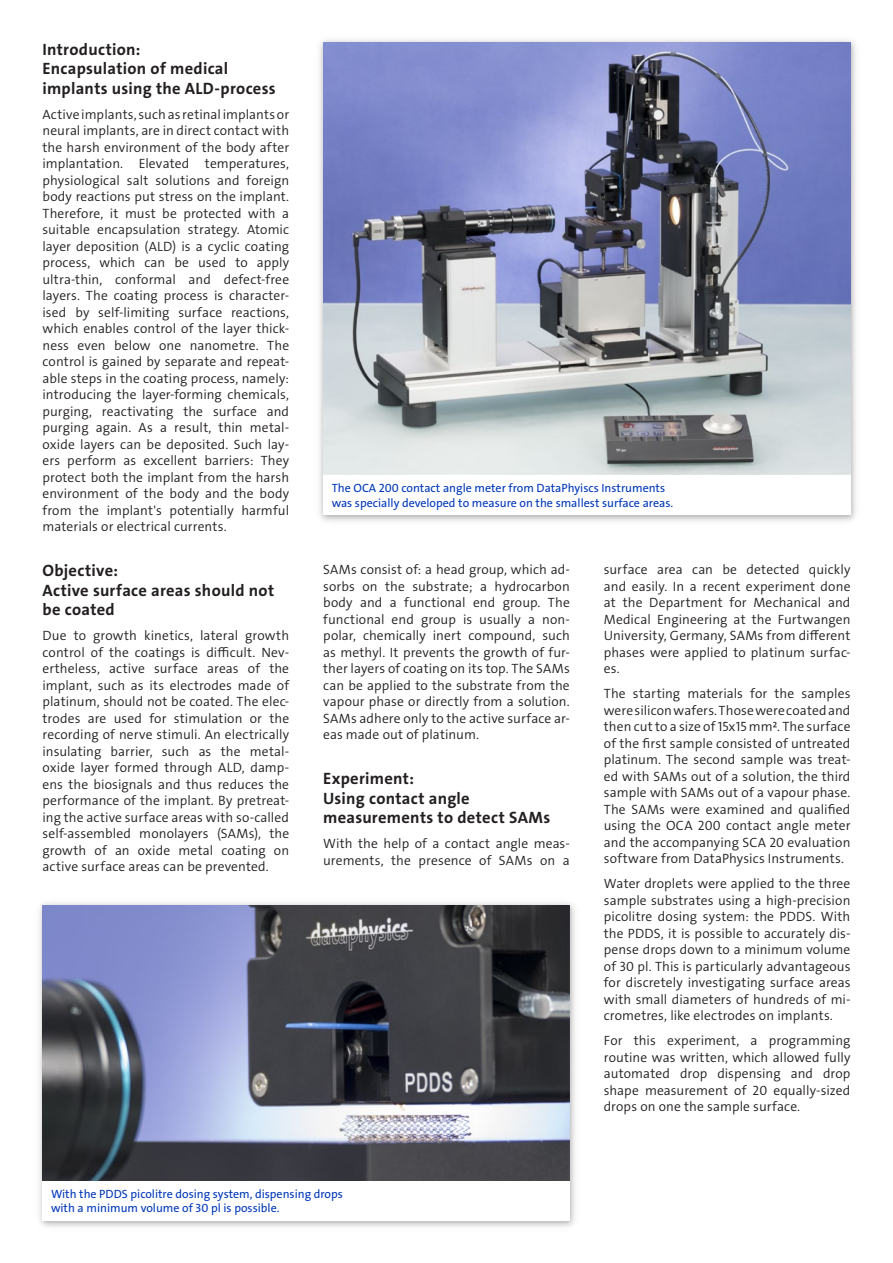
<style>
.page{position:relative;width:893px;height:1263px;background:#fff}
.page>*{position:absolute;margin:0;border:0;box-sizing:border-box;transform-origin:0 0}
.Zwischenüberschrift{font:16.5px/19.5px "The Sans LP7 Bld";letter-spacing:.015em;color:#231f20}
.Text_GB{font:13.5px/16.5px "The Sans LP4 Se Lig";letter-spacing:.005em;color:#231f20;text-align:justify}
.Caption_GB{font:12px/14.4px "The Sans LP5 Plain";color:#0038ba}
</style>
<div class="page">
<div style="left:318px;top:38px;width:539px;height:484px;background:#231f20;opacity:.26"></div>
<div style="left:323px;top:43px;width:527px;height:472px;background:#fff"></div>
<div style="left:38px;top:901px;width:538px;height:327px;background:#231f20;opacity:.26"></div>
<div style="left:43px;top:905px;width:527px;height:315px;background:#fff"></div>
<img style="left:323px;top:43px;width:527px;height:432px">
<img style="left:43px;top:905px;width:527px;height:275px">
<p class="Zwischenüberschrift" style="left:43px;top:40px;width:235px">Introduction:<br>Encapsulation of medical implants using the ALD-process</p>
<p class="Text_GB" style="left:43px;top:106px;width:248px">Active implants, such as retinal implants or neural implants, are in direct contact with the harsh environment of the body after implantation. Elevated temperatures, physiological salt solutions and foreign body reactions put stress on the implant.<br>Therefore, it must be protected with a suitable encapsulation strategy. Atomic layer deposition (ALD) is a cyclic coating process, which can be used to apply ultra-thin, conformal and defect-free layers. The coating process is character&shy;ised by self-limiting surface reactions, which enables control of the layer thick&shy;ness even below one nanometre. The control is gained by separate and repeat&shy;able steps in the coating process, namely: introducing the layer-forming chemicals, purging, reactivating the surface and purging again. As a result, thin metal&shy;oxide layers can be deposited. Such lay&shy;ers perform as excellent barriers: They protect both the implant from the harsh environment of the body and the body from the implant's potentially harmful materials or electrical currents.</p>
<p class="Zwischenüberschrift" style="left:43px;top:561px;width:233px">Objective:<br>Active surface areas should not be coated</p>
<p class="Text_GB" style="left:43px;top:628px;width:248px">Due to growth kinetics, lateral growth control of the coatings is difficult. Nev&shy;ertheless, active surface areas of the implant, such as its electrodes made of platinum, should not be coated. The elec&shy;trodes are used for stimulation or the recording of nerve stimuli. An electrically insulating barrier, such as the metal&shy;oxide layer formed through ALD, damp&shy;ens the biosignals and thus reduces the performance of the implant. By pretreat&shy;ing the active surface areas with so-called self-assembled monolayers (SAMs), the growth of an oxide metal coating on active surface areas can be prevented.</p>
<p class="Caption_GB" style="left:332px;top:481px;width:343px">The OCA 200 contact angle meter from DataPhyiscs Instruments was specially developed to measure on the smallest surface areas.</p>
<p class="Text_GB" style="left:323px;top:562px;width:248px">SAMs consist of: a head group, which ad&shy;sorbs on the substrate; a hydrocarbon body and a functional end group. The functional end group is usually a non&shy;polar, chemically inert compound, such as methyl. It prevents the growth of fur&shy;ther layers of coating on its top. The SAMs can be applied to the substrate from the vapour phase or directly from a solution.<br>SAMs adhere only to the active surface ar&shy;eas made out of platinum.</p>
<p class="Zwischenüberschrift" style="left:323px;top:769px;width:229px">Experiment:<br>Using contact angle measurements to detect SAMs</p>
<p class="Text_GB" style="left:323px;top:836px;width:248px">With the help of a contact angle meas&shy;urements, the presence of SAMs on a</p>
<p class="Text_GB" style="left:604px;top:561px;width:248px">surface area can be detected quickly and easily. In a recent experiment done at the Department for Mechanical and Medical Engineering at the Furtwangen University, Germany, SAMs from different phases were applied to platinum surfac&shy;es.</p>
<p class="Text_GB" style="left:604px;top:685px;width:248px">The starting materials for the samples were silicon wafers. Those were coated and then cut to a size of 15x15 mm². The surface of the first sample consisted of untreated platinum. The second sample was treat&shy;ed with SAMs out of a solution, the third sample with SAMs out of a vapour phase.<br>The SAMs were examined and qualified using the OCA 200 contact angle meter and the accompanying SCA 20 evaluation software from DataPhysics Instruments.</p>
<p class="Text_GB" style="left:604px;top:875px;width:248px">Water droplets were applied to the three sample substrates using a high-precision picolitre dosing system: the PDDS. With the PDDS, it is possible to accurately dis&shy;pense drops down to a minimum volume of 30 pl. This is particularly advantageous for discretely investigating surface areas with small diameters of hundreds of mi&shy;crometres, like electrodes on implants.</p>
<p class="Text_GB" style="left:604px;top:1032px;width:248px">For this experiment, a programming routine was written, which allowed fully automated drop dispensing and drop shape measurement of 20 equally-sized drops on one the sample surface.</p>
<p class="Caption_GB" style="left:51px;top:1186px;width:293px">With the PDDS picolitre dosing system, dispensing drops with a minimum volume of 30 pl is possible.</p>
</div>
